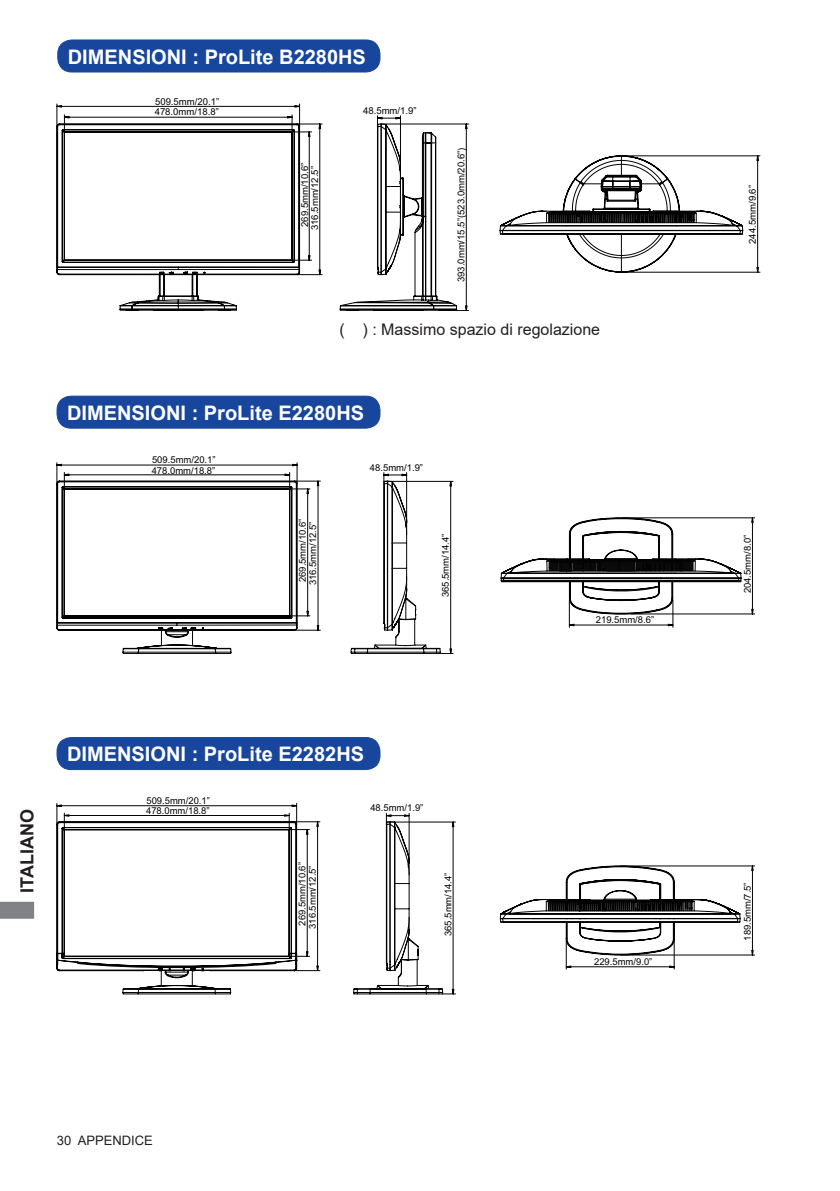
<style>
.page{position:relative;width:840px;height:1191px;background:#fff}
.page>*{position:absolute;margin:0;border:0;box-sizing:border-box;transform-origin:0 0}
.t1{font:700 20px "Arial";color:#fff}
.t2{font:700 18px "Arial";color:#231f20}
.t3{font:16px "Arial";color:#231f20}
.t4{font:13px "Arial";color:#231f20}
.t5{font:9.6px/10px "Arial";color:#030303;text-align:center}
.t6{font:9.4px/10.4px "Arial";color:#030303;text-align:center}
</style>
<div class="page">
<svg style="left:0;top:901px;width:34px;height:17px"></svg>
<div style="left:58px;top:40px;width:322px;height:32px;background:#18469d;border-radius:14px"></div>
<div style="left:57px;top:40px;width:323px;height:32px;border:1px solid #18469d;border-radius:14px"></div>
<div style="left:57px;top:396px;width:323px;height:32px;background:#18469d;border-radius:14px"></div>
<div style="left:57px;top:396px;width:323px;height:32px;border:1px solid #18469d;border-radius:14px"></div>
<div style="left:57px;top:737px;width:323px;height:32px;background:#18469d;border-radius:14px"></div>
<div style="left:57px;top:737px;width:323px;height:33px;border:1px solid #18469d;border-radius:14px"></div>
<svg style="left:122px;top:645px;width:229px;height:8px"></svg>
<svg style="left:158px;top:481px;width:193px;height:171px"></svg>
<svg style="left:57px;top:462px;width:263px;height:170px"></svg>
<svg style="left:351px;top:472px;width:102px;height:181px"></svg>
<svg style="left:500px;top:517px;width:254px;height:110px"></svg>
<svg style="left:120px;top:274px;width:255px;height:37px"></svg>
<svg style="left:57px;top:104px;width:265px;height:172px"></svg>
<svg style="left:375px;top:115px;width:384px;height:196px"></svg>
<svg style="left:122px;top:821px;width:445px;height:171px"></svg>
<svg style="left:500px;top:864px;width:254px;height:105px"></svg>
<svg style="left:353px;top:813px;width:102px;height:181px"></svg>
<svg style="left:57px;top:803px;width:263px;height:169px"></svg>
<h1 class="t1" style="left:68px;top:43px;width:299px">DIMENSIONI : ProLite B2280HS</h1>
<p class="t5" style="left:155px;top:96px;width:66px">509.5mm/20.1”</p>
<p class="t5" style="left:155px;top:107px;width:66px">478.0mm/18.8”</p>
<p class="t5" style="left:299px;top:230px;width:69px;rotate:-90deg">269.5mm/10.6”<br>316.5mm/12.5”</p>
<p class="t5" style="left:363px;top:106px;width:55px">48.5mm/1.9”</p>
<p class="t5" style="left:456px;top:282px;width:136px;rotate:-90deg">393.0mm/15.5”(523.0mm/20.6”)</p>
<h3 class="t3" style="left:339px;top:319px;width:262px">( ) : Massimo spazio di regolazione</h3>
<h1 class="t1" style="left:67px;top:399px;width:298px">DIMENSIONI : ProLite E2280HS</h1>
<p class="t6" style="left:152px;top:455px;width:65px">509.5mm/20.1”</p>
<p class="t6" style="left:152px;top:465px;width:65px">478.0mm/18.8”</p>
<p class="t6" style="left:370px;top:462px;width:55px">48.5mm/1.9”</p>
<p class="t5" style="left:747px;top:244px;width:60px;rotate:-90deg">244.5mm/9.6”</p>
<p class="t6" style="left:297px;top:585px;width:68px;rotate:-90deg">269.5mm/10.6”<br>316.5mm/12.5”</p>
<p class="t6" style="left:440px;top:597px;width:65px;rotate:-90deg">365.5mm/14.4”</p>
<p class="t6" style="left:741px;top:593px;width:60px;rotate:-90deg">204.5mm/8.0”</p>
<p class="t6" style="left:595px;top:615px;width:60px">219.5mm/8.6”</p>
<h2 class="t2" style="left:14px;top:892px;width:85px;rotate:-90deg">ITALIANO</h2>
<h1 class="t1" style="left:67px;top:740px;width:298px">DIMENSIONI : ProLite E2282HS</h1>
<p class="t6" style="left:146px;top:795px;width:65px">509.5mm/20.1”</p>
<p class="t6" style="left:146px;top:806px;width:65px">478.0mm/18.8”</p>
<p class="t6" style="left:297px;top:929px;width:68px;rotate:-90deg">269.5mm/10.6”<br>316.5mm/12.5”</p>
<p class="t6" style="left:370px;top:803px;width:54px">48.5mm/1.9”</p>
<p class="t6" style="left:442px;top:936px;width:65px;rotate:-90deg">365.5mm/14.4”</p>
<p class="t6" style="left:593px;top:956px;width:60px">229.5mm/9.0”</p>
<p class="t6" style="left:741px;top:940px;width:60px;rotate:-90deg">189.5mm/7.5”</p>
<h3 class="t4" style="left:57px;top:1131px;width:98px">30 APPENDICE</h3>
</div>
